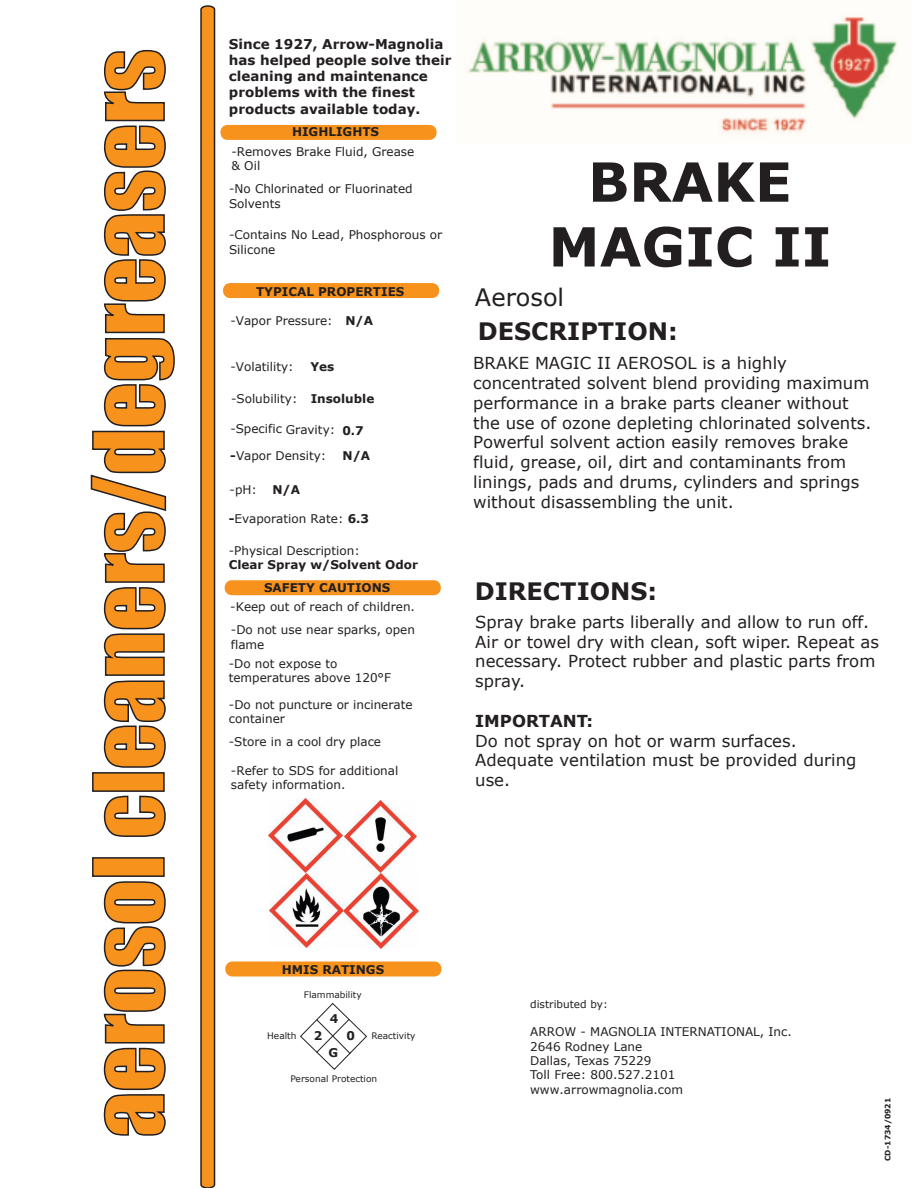
<style>
.page{position:relative;width:918px;height:1188px;background:#fff}
.page>*{position:absolute;margin:0;border:0;box-sizing:border-box;transform-origin:0 0}
.t1{font:90px "Impact";color:#f7931d}
.t2{font:700 54px/64.8px "Verdana";color:#231f20;text-align:center}
.t3{font:700 24px "Verdana";color:#231f20}
.t4{font:24px "Verdana";color:#231f20}
.t5{font:16.5px/19.8px "Verdana";color:#231f20}
.t6{font:700 16.5px "Verdana";color:#231f20}
.t7{font:700 13.5px/16.2px "Verdana";color:#231f20}
.t8{font:12px/14.4px "Verdana";color:#231f20}
.t9{font:700 12px "Verdana";color:#231f20}
.t10{font:10.5px "Verdana";color:#231f20}
.t11{font:9px "Verdana";color:#231f20}
.t12{font:700 7.5px "Verdana";color:#231f20}
.s1{font-weight:700}
.s2{color:#221e1f}
.s3{font-weight:700;color:#221e1f}
.s4{font-style:inherit}
</style>
<div class="page">
<svg style="left:103px;top:881px;width:63px;height:255px"></svg>
<div style="left:92px;top:857px;width:73px;height:20px;border:2px solid #231f20"></div>
<svg style="left:103px;top:795px;width:63px;height:42px"></svg>
<div style="left:92px;top:772px;width:73px;height:20px;border:2px solid #231f20"></div>
<svg style="left:90px;top:49px;width:85px;height:719px"></svg>
<svg style="left:200px;top:5px;width:242px;height:1183px"></svg>
<img style="left:269px;top:799px;width:149px;height:149px">
<img style="left:466px;top:16px;width:432px;height:118px">
<h1 class="t1" style="left:59px;top:1137px;width:1090px;rotate:-90deg">aerosol cleaners/degreasers</h1>
<p class="t7" style="left:229px;top:35px;width:224px">Since 1927, Arrow-Magnolia has helped people solve their cleaning and maintenance problems with the finest products available today.</p>
<p class="t9" style="left:292px;top:124px;width:89px">HIGHLIGHTS</p>
<p class="t8" style="left:231px;top:144px;width:185px">-Removes Brake Fluid, Grease &amp; Oil</p>
<p class="t8" style="left:229px;top:182px;width:185px">-No Chlorinated or Fluorinated<br>Solvents</p>
<p class="t8" style="left:229px;top:228px;width:215px">-Contains No Lead, Phosphorous or<br>Silicone</p>
<p class="t9" style="left:256px;top:284px;width:150px">TYPICAL PROPERTIES</p>
<p class="t8" style="left:230px;top:313px;width:144px">-Vapor Pressure: <span class="s1">N/A</span></p>
<p class="t8" style="left:230px;top:359px;width:65px">-Volatility:</p>
<p class="t9" style="left:310px;top:359px;width:25px">Yes</p>
<p class="t8" style="left:231px;top:391px;width:145px">-Solubility: <span class="s1">Insoluble</span></p>
<p class="t8" style="left:230px;top:422px;width:94px">-Specific <span class="s2">Gravit</span></p>
<p class="t8" style="left:230px;top:417px;width:135px;line-height:25.7px;text-indent:92px"><span class="s2">y:</span> <span class="s3">0.7 </span><span class="s1">-</span>Vapor Density:</p>
<p class="t9" style="left:343px;top:448px;width:29px">N/A</p>
<p class="t8" style="left:230px;top:483px;width:29px">-pH:</p>
<p class="t9" style="left:272px;top:482px;width:29px">N/A</p>
<p class="t8" style="left:229px;top:511px;width:142px"><span class="s1">-</span>Evaporation Rate: <span class="s1">6.3</span></p>
<p class="t8" style="left:229px;top:543px;width:133px">-Physical Description:</p>
<p class="t9" style="left:229px;top:557px;width:191px">Clear Spray w/Solvent Odor</p>
<p class="t9" style="left:264px;top:580px;width:128px">SAFETY CAUTIONS</p>
<p class="t8" style="left:230px;top:595px;width:186px;line-height:23.2px">-Keep out of reach of children. -Do not use near sparks, open</p>
<p class="t8" style="left:229px;top:634px;width:110px;line-height:19.5px">flame<br>-Do not expose to</p>
<p class="t8" style="left:229px;top:664px;width:185px;line-height:26.2px">temperatures above 120°F -Do not puncture or incinerate</p>
<p class="t8" style="left:229px;top:707px;width:154px;line-height:23px">container<br>-Store in a cool dry place</p>
<p class="t8" style="left:231px;top:763px;width:169px">-Refer to SDS for additional safety information.</p>
<h2 class="t2" style="left:548px;top:148px;width:284px">BRAKE<br>MAGIC II</h2>
<h3 class="t4" style="left:475px;top:281px;width:91px">Aerosol</h3>
<h3 class="t3" style="left:478px;top:316px;width:202px">DESCRIPTION:</h3>
<p class="t5" style="left:473px;top:353px;width:400px">BRAKE MAGIC II AEROSOL is a highly concentrated solvent blend providing maximum performance in a brake parts cleaner without the use of ozone depleting chlorinated solvents.<br>Powerful solvent action easily removes brake fluid, grease, oil, dirt and contaminants from linings, pads and drums, cylinders and springs without disassembling the unit.</p>
<h3 class="t3" style="left:475px;top:576px;width:184px">DIRECTIONS:</h3>
<h3 class="t5" style="left:475px;top:611px;width:405px">Spray brake parts liberally and allow to run off.<br>Air or towel dry with clean, soft wiper. Repeat as necessary. Protect rubber and plastic parts from spray.</h3>
<h3 class="t6" style="left:475px;top:709px;width:119px">IMPORTANT:</h3>
<h3 class="t5" style="left:475px;top:730px;width:383px">Do not spray on hot or warm surfaces.<br>Adequate ventilation must be provided during use.</h3>
<p class="t9" style="left:282px;top:962px;width:104px">HMIS RATINGS</p>
<p class="t11" style="left:304px;top:989px;width:59px">Flammability</p>
<p class="t11" style="left:371px;top:1030px;width:46px">Reactivity</p>
<p class="t11" style="left:290px;top:1073px;width:88px">Personal Protection</p>
<p class="t9" style="left:330px;top:1011px;width:10px">4</p>
<p class="t9" style="left:314px;top:1028px;width:10px">2</p>
<p class="t9" style="left:346px;top:1028px;width:10px">0</p>
<p class="t9" style="left:328px;top:1045px;width:11px">G</p>
<p class="t11" style="left:267px;top:1030px;width:31px">Health</p>
<p class="t10" style="left:530px;top:997px;width:79px">distributed by:</p>
<p class="t8" style="left:530px;top:1024px;width:263px">ARROW - MAGNOLIA INTERNATIONAL, Inc.<br>2646 Rodney Lane<br>Dallas, Texas 75229<br>Toll Free: 800.527.2101 www.arrowmagnolia.com</p>
<p class="t12" style="left:883px;top:1161px;width:65px;rotate:-90deg">CD-1734/<span class="s4">0921</span></p>
</div>
